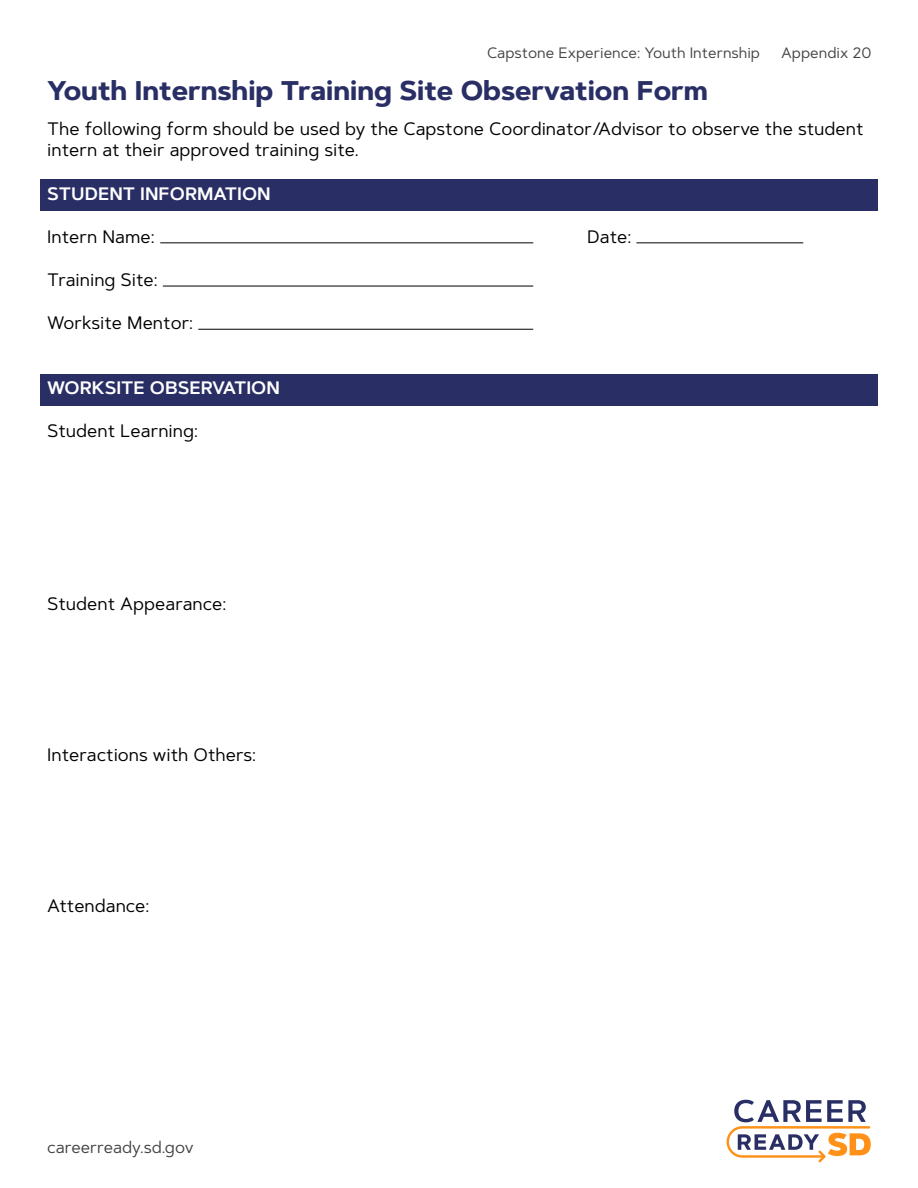
<style>
.page{position:relative;width:918px;height:1188px;background:#fff}
.page>*{position:absolute;margin:0;border:0;box-sizing:border-box;transform-origin:0 0}
.t1{font:700 27px "Artegra Sans";color:#292e65}
.t2{font:18px/21.6px "Artegra Sans";color:#000}
.t3{font:600 18px "Artegra Sans";color:#fff}
.t4{font:16.5px "Artegra Sans";color:#434345}
.t5{font:15px "Artegra Sans";color:#434345}
</style>
<div class="page">
<svg style="left:727px;top:1100px;width:144px;height:62px"></svg>
<div style="left:40px;top:180px;width:838px;height:31px;background:#292e65"></div>
<hr style="left:160px;top:242px;width:373px;height:1px;background:#000">
<hr style="left:636px;top:242px;width:167px;height:1px;background:#000">
<hr style="left:163px;top:286px;width:370px;height:1px;background:#000">
<hr style="left:198px;top:329px;width:335px;height:1px;background:#000">
<div style="left:40px;top:374px;width:838px;height:31px;background:#292e65"></div>
<p class="t5" style="left:487px;top:43px;width:275px">Capstone Experience: Youth Internship</p>
<p class="t5" style="left:781px;top:43px;width:92px">Appendix 20</p>
<h1 class="t1" style="left:47px;top:70px;width:662px">Youth Internship Training Site Observation Form</h1>
<p class="t2" style="left:47px;top:117px;width:818px">The following form should be used by the Capstone Coordinator/Advisor to observe the student intern at their approved training site.</p>
<p class="t3" style="left:47px;top:180px;width:225px">STUDENT INFORMATION</p>
<p class="t2" style="left:47px;top:225px;width:109px">Intern Name:</p>
<p class="t2" style="left:587px;top:225px;width:46px">Date:</p>
<p class="t2" style="left:47px;top:269px;width:112px">Training Site:</p>
<p class="t2" style="left:47px;top:312px;width:147px">Worksite Mentor:</p>
<p class="t3" style="left:47px;top:375px;width:234px">WORKSITE OBSERVATION</p>
<p class="t2" style="left:47px;top:420px;width:152px">Student Learning:</p>
<p class="t2" style="left:47px;top:593px;width:181px">Student Appearance:</p>
<p class="t2" style="left:47px;top:744px;width:210px">Interactions with Others:</p>
<p class="t2" style="left:47px;top:895px;width:104px">Attendance:</p>
<p class="t4" style="left:47px;top:1136px;width:148px">careerready.sd.gov</p>
</div>
